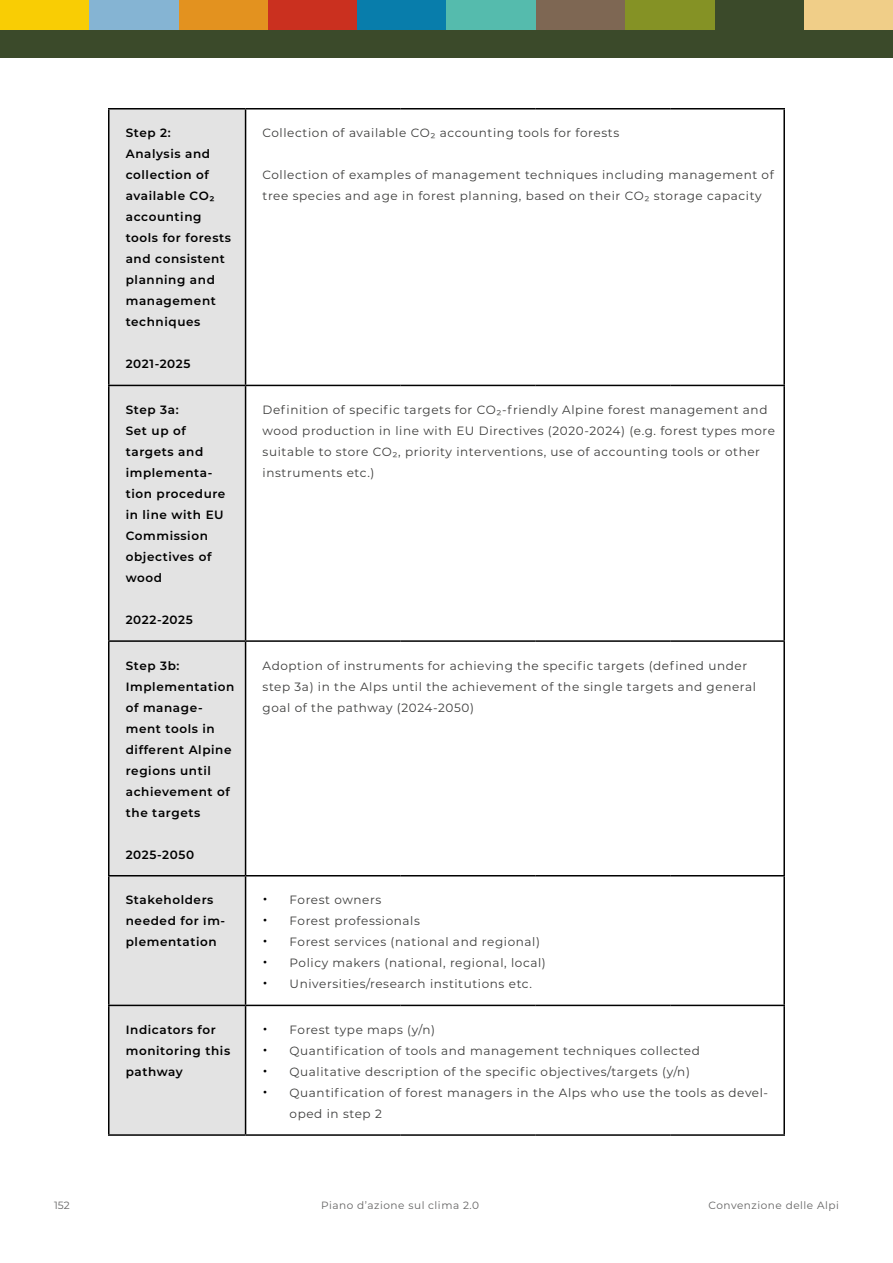
<style>
.page{position:relative;width:893px;height:1263px;background:#fff}
.page>*{position:absolute;margin:0;border:0;box-sizing:border-box;transform-origin:0 0}
.t1{font:12px/21px "Montserrat";letter-spacing:.05em;color:#3c3c3b}
.t2{font:600 12px/21px "Montserrat";letter-spacing:.05em;color:#000}
.t3{font:600 12px "Montserrat";letter-spacing:.2em;color:#000}
.t4{font:600 12px "Montserrat";letter-spacing:.125em;color:#000}
.t5{font:10.5px "Montserrat";letter-spacing:.05em;color:#646363}
.s1{font-size:18px;color:#000}
</style>
<div class="page">
<div style="left:804px;top:0;width:89px;height:30px;background:#f0ce88"></div>
<div style="left:536px;top:0;width:89px;height:30px;background:#7e6753"></div>
<div style="left:714px;top:0;width:90px;height:30px;background:#3b4a2a"></div>
<div style="left:625px;top:0;width:89px;height:30px;background:#859225"></div>
<div style="left:0;top:0;width:89px;height:30px;background:#f9cd04"></div>
<div style="left:268px;top:0;width:89px;height:30px;background:#ca301f"></div>
<div style="left:179px;top:0;width:89px;height:30px;background:#e3921f"></div>
<div style="left:89px;top:0;width:90px;height:30px;background:#85b4d3"></div>
<div style="left:357px;top:0;width:89px;height:30px;background:#087dab"></div>
<div style="left:446px;top:0;width:90px;height:30px;background:#55bbad"></div>
<div style="left:110px;top:110px;width:135px;height:1024px;background:#e3e3e3"></div>
<hr style="left:108px;top:108px;width:138px;height:2px;background:#000">
<hr style="left:108px;top:110px;width:2px;height:275px;background:#000">
<hr style="left:246px;top:108px;width:154px;height:2px;background:#000">
<hr style="left:245px;top:110px;width:1px;height:275px;background:#000">
<hr style="left:400px;top:108px;width:135px;height:2px;background:#000">
<hr style="left:535px;top:108px;width:135px;height:2px;background:#000">
<hr style="left:670px;top:108px;width:115px;height:2px;background:#000">
<hr style="left:783px;top:110px;width:2px;height:275px;background:#000">
<hr style="left:108px;top:385px;width:138px;height:1px;background:#000">
<hr style="left:108px;top:386px;width:2px;height:254px;background:#000">
<hr style="left:246px;top:385px;width:154px;height:1px;background:#000">
<hr style="left:245px;top:386px;width:1px;height:254px;background:#000">
<hr style="left:400px;top:385px;width:135px;height:1px;background:#000">
<hr style="left:535px;top:385px;width:135px;height:1px;background:#000">
<hr style="left:670px;top:385px;width:115px;height:1px;background:#000">
<hr style="left:783px;top:386px;width:2px;height:254px;background:#000">
<hr style="left:108px;top:640px;width:138px;height:2px;background:#000">
<hr style="left:108px;top:642px;width:2px;height:233px;background:#000">
<hr style="left:246px;top:640px;width:154px;height:2px;background:#000">
<hr style="left:245px;top:642px;width:1px;height:233px;background:#000">
<hr style="left:400px;top:640px;width:135px;height:2px;background:#000">
<hr style="left:535px;top:640px;width:135px;height:2px;background:#000">
<hr style="left:670px;top:640px;width:115px;height:2px;background:#000">
<hr style="left:783px;top:642px;width:2px;height:233px;background:#000">
<hr style="left:108px;top:875px;width:138px;height:1px;background:#000">
<hr style="left:108px;top:876px;width:2px;height:129px;background:#000">
<hr style="left:246px;top:875px;width:154px;height:1px;background:#000">
<hr style="left:245px;top:876px;width:1px;height:129px;background:#000">
<hr style="left:400px;top:875px;width:135px;height:1px;background:#000">
<hr style="left:535px;top:875px;width:135px;height:1px;background:#000">
<hr style="left:670px;top:875px;width:115px;height:1px;background:#000">
<hr style="left:783px;top:876px;width:2px;height:129px;background:#000">
<hr style="left:108px;top:1005px;width:138px;height:1px;background:#000">
<hr style="left:108px;top:1006px;width:2px;height:128px;background:#000">
<hr style="left:246px;top:1005px;width:154px;height:1px;background:#000">
<hr style="left:245px;top:1006px;width:1px;height:128px;background:#000">
<hr style="left:400px;top:1005px;width:135px;height:1px;background:#000">
<hr style="left:535px;top:1005px;width:135px;height:1px;background:#000">
<hr style="left:670px;top:1005px;width:115px;height:1px;background:#000">
<hr style="left:783px;top:1006px;width:2px;height:128px;background:#000">
<hr style="left:108px;top:1134px;width:138px;height:2px;background:#000">
<hr style="left:246px;top:1134px;width:154px;height:2px;background:#000">
<hr style="left:400px;top:1134px;width:135px;height:2px;background:#000">
<hr style="left:535px;top:1134px;width:135px;height:2px;background:#000">
<hr style="left:670px;top:1134px;width:115px;height:2px;background:#000">
<div style="left:0;top:30px;width:893px;height:28px;background:#3b4a2a"></div>
<p class="t2" style="left:126px;top:122px;width:107px">Step 2:<br>Analysis and collection of available CO2 accounting tools for forests and consistent planning and management techniques</p>
<p class="t3" style="left:126px;top:356px;width:66px">2021-2025</p>
<p class="t2" style="left:126px;top:399px;width:101px">Step 3a:<br>Set up of targets and implementa&shy;tion procedure in line with EU<br>Commission objectives of wood</p>
<p class="t3" style="left:126px;top:611px;width:69px">2022-2025</p>
<p class="t2" style="left:126px;top:654px;width:110px">Step 3b:<br>Implementation of manage&shy;ment tools in different Alpine regions until achievement of the targets</p>
<p class="t4" style="left:126px;top:846px;width:70px">2025-2050</p>
<p class="t1" style="left:263px;top:122px;width:358px">Collection of available CO2 accounting tools for forests</p>
<p class="t1" style="left:263px;top:164px;width:513px">Collection of examples of management techniques including management of tree species and age in forest planning, based on their CO2 storage capacity</p>
<p class="t1" style="left:263px;top:399px;width:514px">Definition of specific targets for CO2-friendly Alpine forest management and wood production in line with EU Directives (2020-2024) (e.g. forest types more suitable to store CO2, priority interventions, use of accounting tools or other instruments etc.)</p>
<p class="t1" style="left:263px;top:654px;width:495px">Adoption of instruments for achieving the specific targets (defined under step 3a) in the Alps until the achievement of the single targets and general goal of the pathway (2024-2050)</p>
<p class="t2" style="left:126px;top:889px;width:101px">Stakeholders needed for im&shy;plementation</p>
<p class="t1" style="left:263px;top:889px;width:120px"><span class="s1">•</span> Forest owners</p>
<p class="t1" style="left:263px;top:910px;width:159px"><span class="s1">•</span> Forest professionals</p>
<p class="t1" style="left:263px;top:931px;width:279px"><span class="s1">•</span> Forest services (national and regional)</p>
<p class="t1" style="left:263px;top:952px;width:285px"><span class="s1">•</span> Policy makers (national, regional, local)</p>
<p class="t1" style="left:263px;top:973px;width:271px"><span class="s1">•</span> Universities/research institutions etc.</p>
<p class="t2" style="left:126px;top:1019px;width:106px">Indicators for monitoring this pathway</p>
<p class="t1" style="left:263px;top:1019px;width:174px"><span class="s1">•</span> Forest type maps (y/n)</p>
<p class="t1" style="left:263px;top:1040px;width:439px"><span class="s1">•</span> Quantification of tools and management techniques collected</p>
<p class="t1" style="left:263px;top:1061px;width:429px"><span class="s1">•</span> Qualitative description of the specific objectives/targets (y/n)</p>
<p class="t1" style="left:290px;top:1082px;width:480px;text-indent:-27px"><span class="s1">•</span> Quantification of forest managers in the Alps who use the tools as devel&shy;oped in step 2</p>
<p class="t5" style="left:54px;top:1198px;width:17px">152</p>
<p class="t5" style="left:321px;top:1198px;width:159px">Piano d’azione sul clima 2.0</p>
<p class="t5" style="left:709px;top:1198px;width:132px">Convenzione delle Alpi</p>
</div>
